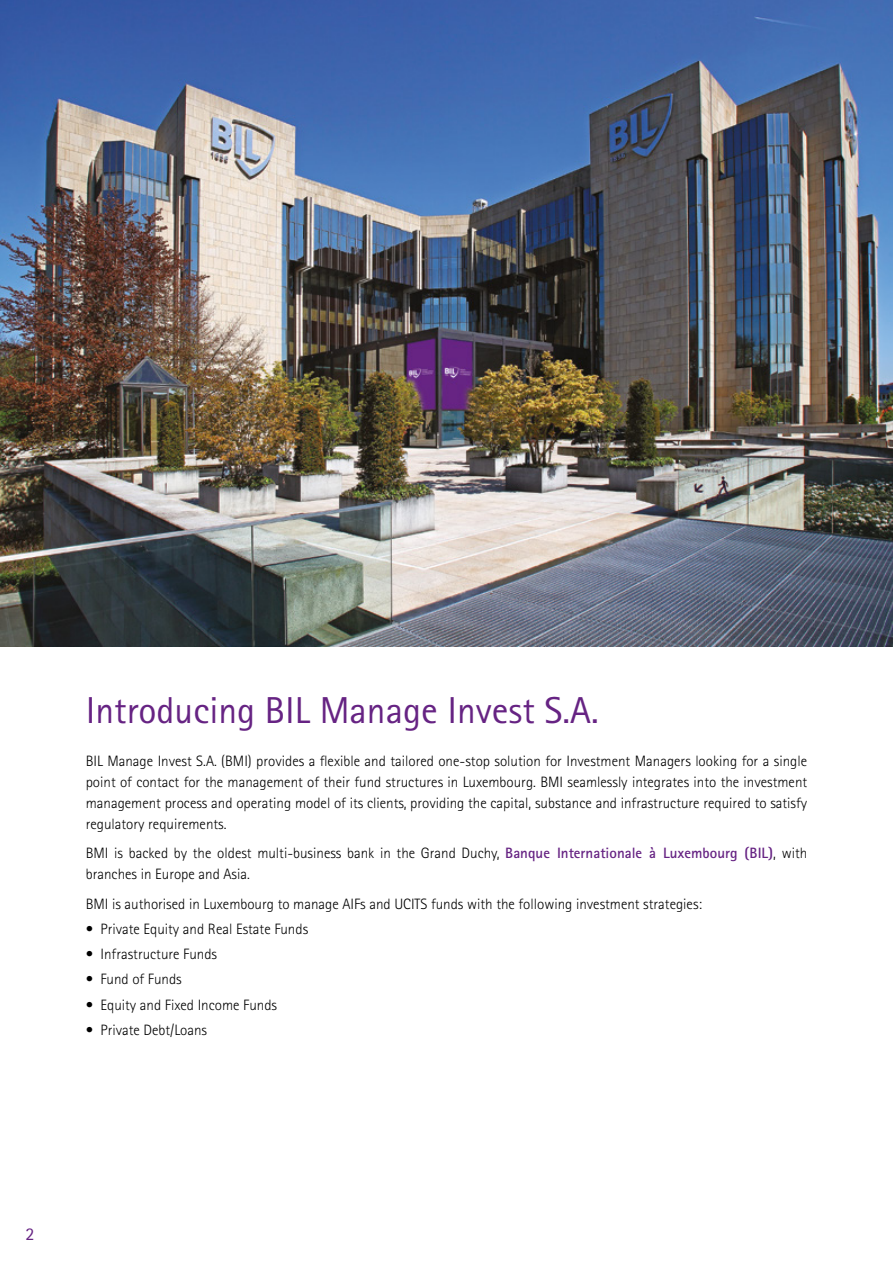
<style>
.page{position:relative;width:893px;height:1263px;background:#fff}
.page>*{position:absolute;margin:0;border:0;box-sizing:border-box;transform-origin:0 0}
.t1{font:37.5px "Rotis Sans Serif Std";color:#662383}
.t2{font:18px "Rotis Sans Serif Std";color:#662383}
.t3{font:300 15px/21px "Rotis Sans Serif Std";color:#000;text-align:justify}
.s1{font-weight:700;color:#662383}
.s2{font-weight:400}
</style>
<div class="page">
<img style="left:0;top:0;width:893px;height:647px">
<h1 class="t1" style="left:86px;top:689px;width:515px">Introducing BIL Manage Invest S.A.</h1>
<p class="t3" style="left:86px;top:750px;width:723px">BIL Manage Invest S.A. (BMI) provides a flexible and tailored one-stop solution for Investment Managers looking for a single point of contact for the management of their fund structures in Luxembourg. BMI seamlessly integrates into the investment management process and operating model of its clients, providing the capital, substance and infrastructure required to satisfy regulatory requirements.</p>
<p class="t3" style="left:86px;top:843px;width:723px">BMI is backed by the oldest multi-business bank in the Grand Duchy, <span class="s1">Banque Internationale à Luxembourg (BIL)</span>, with branches in Europe and Asia.</p>
<p class="t3" style="left:86px;top:893px;width:618px">BMI is authorised in Luxembourg to manage AIFs and UCITS funds with the following investment strategies:</p>
<p class="t3" style="left:86px;top:919px;width:224px"><span class="s2">•</span> Private Equity and Real Estate Funds</p>
<p class="t3" style="left:86px;top:944px;width:133px"><span class="s2">•</span> Infrastructure Funds</p>
<p class="t3" style="left:86px;top:969px;width:98px"><span class="s2">•</span> Fund of Funds</p>
<p class="t3" style="left:86px;top:994px;width:193px"><span class="s2">•</span> Equity and Fixed Income Funds</p>
<p class="t3" style="left:86px;top:1019px;width:123px"><span class="s2">•</span> Private Debt/Loans</p>
<p class="t2" style="left:26px;top:1223px;width:10px">2</p>
</div>
